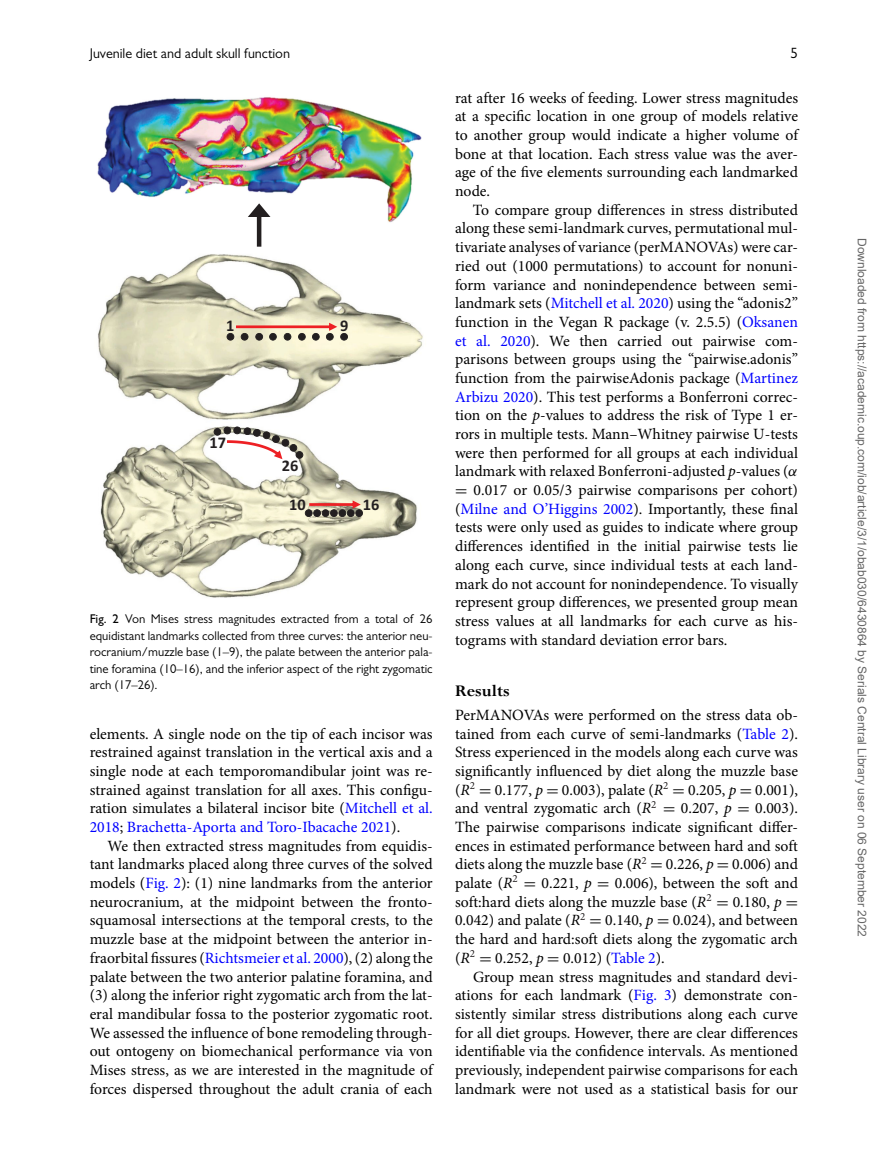
<style>
.page{position:relative;width:891px;height:1175px;background:#fff}
.page>*{position:absolute;margin:0;border:0;box-sizing:border-box;transform-origin:0 0}
.t1{font:700 18px "Perpetua Std";color:#000}
.t2{font:700 16.35px "Calibri";color:#231f20}
.t3{font:15.75px/18.8px "Minion Pro";color:#000;text-align:justify}
.t4{font:15px "Gill Sans MT Std";color:#000}
.t5{font:14.25px "Gill Sans MT Std";color:#000}
.t6{font:12.75px/16.5px "Gill Sans MT Std";color:#000;text-align:justify}
.t7{font:12px "Arial";color:#666}
.s1{font-weight:500}
.s2{color:#00f}
.s3{font-style:italic}
.s4{font-family:"RMTMI"}
.s5{font-family:"MTSY"}
</style>
<div class="page">
<img style="left:97px;top:97px;width:326px;height:501px">
<svg style="left:227px;top:323px;width:121px;height:17px;background:#caaa97"></svg>
<svg style="left:305px;top:500px;width:58px;height:17px"></svg>
<svg style="left:214px;top:426px;width:89px;height:33px"></svg>
<svg style="left:248px;top:203px;width:22px;height:44px"></svg>
<p class="t5" style="left:90px;top:48px;width:202px">Juvenile diet and adult skull function</p>
<p class="t4" style="left:791px;top:47px;width:9px">5</p>
<p class="t2" style="left:226px;top:320px;width:10px">1</p>
<p class="t2" style="left:340px;top:320px;width:10px">9</p>
<p class="t2" style="left:210px;top:436px;width:18px">17</p>
<p class="t2" style="left:282px;top:459px;width:18px">26</p>
<p class="t2" style="left:289px;top:499px;width:18px">10</p>
<p class="t2" style="left:363px;top:499px;width:18px">16</p>
<p class="t6" style="left:90px;top:612px;width:345px"><span class="s1">Fig. 2</span> Von Mises stress magnitudes extracted from a total of 26 equidistant landmarks collected from three curves: the anterior neu&shy;rocranium/muzzle base (1–9), the palate between the anterior pala&shy;tine foramina (10–16), and the inferior aspect of the right zygomatic arch (17–26).</p>
<p class="t3" style="left:90px;top:725px;width:345px">elements. A single node on the tip of each incisor was restrained against translation in the vertical axis and a single node at each temporomandibular joint was re&shy;strained against translation for all axes. This configu&shy;ration simulates a bilateral incisor bite (<span class="s2">Mitchell et al.<br>2018</span>; <span class="s2">Brachetta-Aporta and Toro-Ibacache 2021</span>).</p>
<p class="t3" style="left:90px;top:837px;width:345px;text-indent:18px">We then extracted stress magnitudes from equidis&shy;tant landmarks placed along three curves of the solved models (<span class="s2">Fig. 2</span>): (1) nine landmarks from the anterior neurocranium, at the midpoint between the fronto&shy;squamosal intersections at the temporal crests, to the muzzle base at the midpoint between the anterior in&shy;fraorbital fissures (<span class="s2">Richtsmeier et al. 2000</span>), (2) along the palate between the two anterior palatine foramina, and (3) along the inferior right zygomatic arch from the lat&shy;eral mandibular fossa to the posterior zygomatic root.<br>We assessed the influence of bone remodeling through&shy;out ontogeny on biomechanical performance via von Mises stress, as we are interested in the magnitude of forces dispersed throughout the adult crania of each</p>
<p class="t3" style="left:455px;top:90px;width:345px">rat after 16 weeks of feeding. Lower stress magnitudes at a specific location in one group of models relative to another group would indicate a higher volume of bone at that location. Each stress value was the aver&shy;age of the five elements surrounding each landmarked node.</p>
<p class="t3" style="left:455px;top:202px;width:345px;text-indent:18px">To compare group differences in stress distributed along these semi-landmark curves, permutational mul&shy;tivariate analyses of variance (perMANOVAs) were car&shy;ried out (1000 permutations) to account for nonuni&shy;form variance and nonindependence between semi&shy;landmark sets (<span class="s2">Mitchell et al. 2020</span>) using the “adonis2” function in the Vegan R package (v. 2.5.5) (<span class="s2">Oksanen et al. 2020</span>). We then carried out pairwise com&shy;parisons between groups using the “pairwise.adonis” function from the pairwiseAdonis package (<span class="s2">Martinez Arbizu 2020</span>). This test performs a Bonferroni correc&shy;tion on the <span class="s3">p</span>-values to address the risk of Type 1 er&shy;rors in multiple tests. Mann–Whitney pairwise U-tests were then performed for all groups at each individual landmark with relaxed Bonferroni-adjusted <span class="s3">p</span>-values (<span class="s4">α </span><span class="s5">=</span> 0.017 or 0.05/3 pairwise comparisons per cohort) (<span class="s2">Milne and O’Higgins 2002</span>). Importantly, these final tests were only used as guides to indicate where group differences identified in the initial pairwise tests lie along each curve, since individual tests at each land&shy;mark do not account for nonindependence. To visually represent group differences, we presented group mean stress values at all landmarks for each curve as his&shy;tograms with standard deviation error bars.</p>
<p class="t1" style="left:455px;top:684px;width:56px">Results</p>
<p class="t3" style="left:455px;top:707px;width:345px">PerMANOVAs were performed on the stress data ob&shy;tained from each curve of semi-landmarks (<span class="s2">Table 2</span>).<br>Stress experienced in the models along each curve was significantly influenced by diet along the muzzle base (<span class="s3">R</span><sup>2</sup> <span class="s5">=</span> 0.177, <span class="s3">p</span> <span class="s5">=</span> 0.003), palate (<span class="s3">R</span><sup>2</sup> <span class="s5">=</span> 0.205, <span class="s3">p</span> <span class="s5">=</span> 0.001), and ventral zygomatic arch (<span class="s3">R</span><sup>2</sup> <span class="s5">=</span> 0.207, <span class="s3">p</span> <span class="s5">=</span> 0.003).<br>The pairwise comparisons indicate significant differ&shy;ences in estimated performance between hard and soft diets along the muzzle base (<span class="s3">R</span><sup>2</sup> <span class="s5">=</span> 0.226, <span class="s3">p</span> <span class="s5">=</span> 0.006) and palate (<span class="s3">R</span><sup>2</sup> <span class="s5">=</span> 0.221, <span class="s3">p</span> <span class="s5">=</span> 0.006), between the soft and soft:hard diets along the muzzle base (<span class="s3">R</span><sup>2</sup> <span class="s5">=</span> 0.180, <span class="s3">p</span> <span class="s5">= </span>0.042) and palate (<span class="s3">R</span><sup>2</sup> <span class="s5">=</span> 0.140, <span class="s3">p</span> <span class="s5">=</span> 0.024), and between the hard and hard:soft diets along the zygomatic arch (<span class="s3">R</span><sup>2</sup> <span class="s5">=</span> 0.252, <span class="s3">p</span> <span class="s5">=</span> 0.012) (<span class="s2">Table 2</span>).</p>
<p class="t3" style="left:455px;top:968px;width:345px;text-indent:18px">Group mean stress magnitudes and standard devi&shy;ations for each landmark (<span class="s2">Fig. 3</span>) demonstrate con&shy;sistently similar stress distributions along each curve for all diet groups. However, there are clear differences identifiable via the confidence intervals. As mentioned previously, independent pairwise comparisons for each landmark were not used as a statistical basis for our</p>
<p class="t7" style="left:866px;top:238px;width:700px;rotate:90deg">Downloaded from https://academic.oup.com/iob/article/3/1/obab030/6430864 by Serials Central Library user on 06 September 2022</p>
</div>
